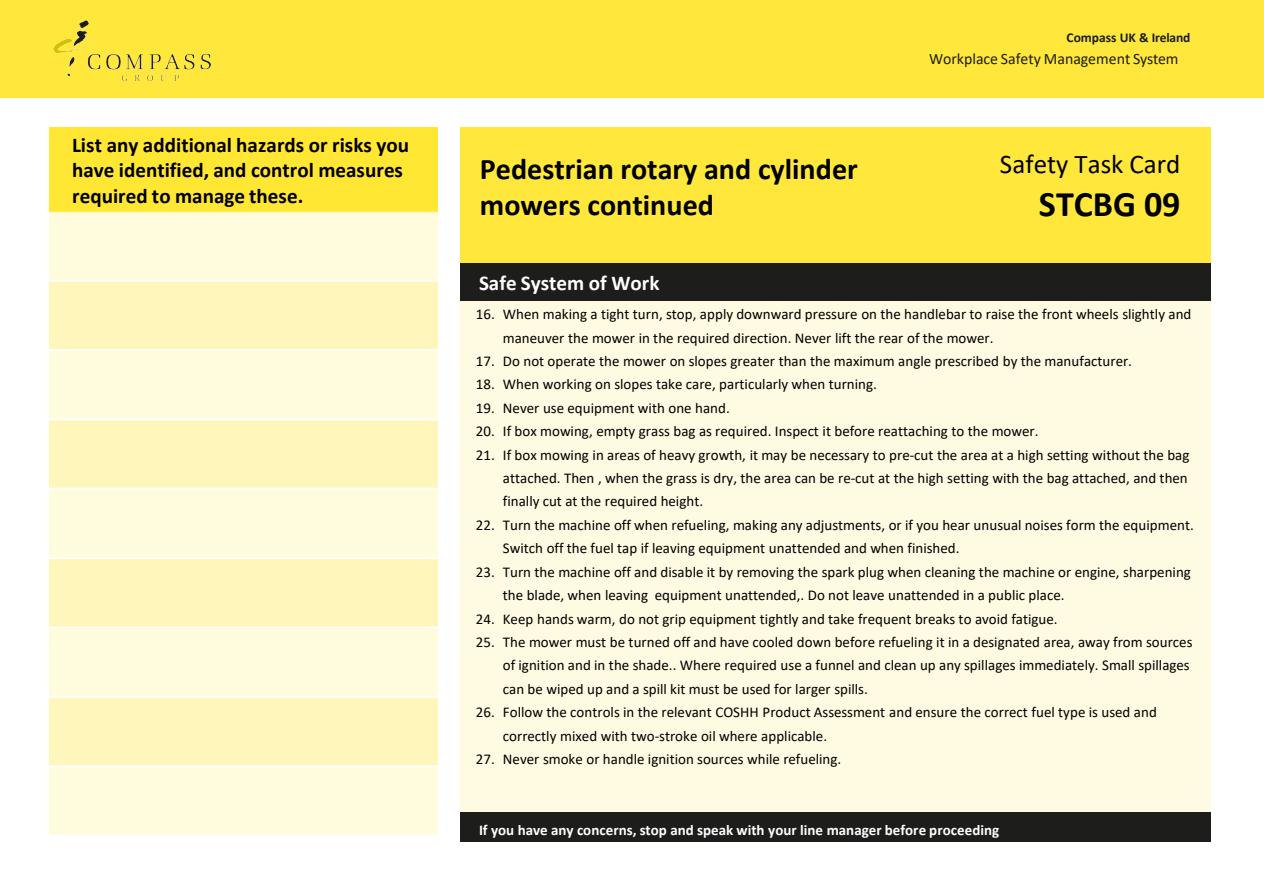
<style>
.page{position:relative;width:1264px;height:894px;background:#fff}
.page>*{position:absolute;margin:0;border:0;box-sizing:border-box;transform-origin:0 0}
.t1{font:700 36px "Calibri";color:#000}
.t2{font:700 30px/36px "Calibri";color:#000}
.t3{font:27px "Calibri";color:#000}
.t4{font:700 21px/25.2px "Calibri";color:#000}
.t5{font:700 21px "Calibri";color:#fff}
.t6{font:15.9px "Calibri";color:#1d1d1b}
.t7{font:15px/23.4px "Calibri";color:#000}
.t8{font:700 15px "Calibri";letter-spacing:.005em;color:#fff}
.t9{font:700 13.5px "Calibri";letter-spacing:-.005em;color:#1d1d1b}
</style>
<div class="page">
<div style="left:0;top:0;width:1263px;height:97px;background:#ffe83b"></div>
<img style="left:53px;top:21px;width:157px;height:59px">
<img style="left:49px;top:128px;width:388px;height:707px">
<div style="left:460px;top:128px;width:750px;height:135px;background:#ffe83b"></div>
<div style="left:460px;top:263px;width:750px;height:38px;background:#1d1d1b"></div>
<div style="left:460px;top:301px;width:750px;height:511px;background:#fffbe2"></div>
<div style="left:460px;top:812px;width:750px;height:30px;background:#1d1d1b"></div>
<p class="t4" style="left:72px;top:132px;width:338px">List any additional hazards or risks you have identified, and control measures required to manage these.</p>
<p class="t9" style="left:1066px;top:28px;width:125px">Compass UK &amp; Ireland</p>
<p class="t6" style="left:928px;top:47px;width:251px">Workplace Safety Management System</p>
<p class="t2" style="left:480px;top:150px;width:379px">Pedestrian rotary and cylinder mowers continued</p>
<p class="t3" style="left:999px;top:145px;width:182px">Safety Task Card</p>
<p class="t1" style="left:1038px;top:178px;width:143px">STCBG 09</p>
<p class="t5" style="left:479px;top:268px;width:182px">Safe System of Work</p>
<p class="t7" style="left:503px;top:302px;width:690px;text-indent:-27px">16. When making a tight turn, stop, apply downward pressure on the handlebar to raise the front wheels slightly and maneuver the mower in the required direction. Never lift the rear of the mower.</p>
<p class="t7" style="left:476px;top:349px;width:657px">17. Do not operate the mower on slopes greater than the maximum angle prescribed by the manufacturer.</p>
<p class="t7" style="left:476px;top:372px;width:402px">18. When working on slopes take care, particularly when turning.</p>
<p class="t7" style="left:476px;top:395px;width:255px">19. Never use equipment with one hand.</p>
<p class="t7" style="left:476px;top:419px;width:564px">20. If box mowing, empty grass bag as required. Inspect it before reattaching to the mower.</p>
<p class="t7" style="left:503px;top:442px;width:688px;text-align:justify;text-indent:-27px">21. If box mowing in areas of heavy growth, it may be necessary to pre-cut the area at a high setting without the bag attached. Then , when the grass is dry, the area can be re-cut at the high setting with the bag attached, and then finally cut at the required height.</p>
<p class="t7" style="left:503px;top:512px;width:692px;text-indent:-27px">22. Turn the machine off when refueling, making any adjustments, or if you hear unusual noises form the equipment.<br>Switch off the fuel tap if leaving equipment unattended and when finished.</p>
<p class="t7" style="left:503px;top:559px;width:689px;text-indent:-27px">23. Turn the machine off and disable it by removing the spark plug when cleaning the machine or engine, sharpening the blade, when leaving equipment unattended,. Do not leave unattended in a public place.</p>
<p class="t7" style="left:476px;top:606px;width:583px">24. Keep hands warm, do not grip equipment tightly and take frequent breaks to avoid fatigue.</p>
<p class="t7" style="left:503px;top:629px;width:691px;text-indent:-27px">25. The mower must be turned off and have cooled down before refueling it in a designated area, away from sources of ignition and in the shade.. Where required use a funnel and clean up any spillages immediately. Small spillages can be wiped up and a spill kit must be used for larger spills.</p>
<p class="t7" style="left:503px;top:700px;width:655px;text-indent:-27px">26. Follow the controls in the relevant COSHH Product Assessment and ensure the correct fuel type is used and correctly mixed with two-stroke oil where applicable.</p>
<p class="t7" style="left:476px;top:746px;width:367px">27. Never smoke or handle ignition sources while refueling.</p>
<p class="t8" style="left:479px;top:819px;width:521px">If you have any concerns, stop and speak with your line manager before proceeding</p>
</div>
